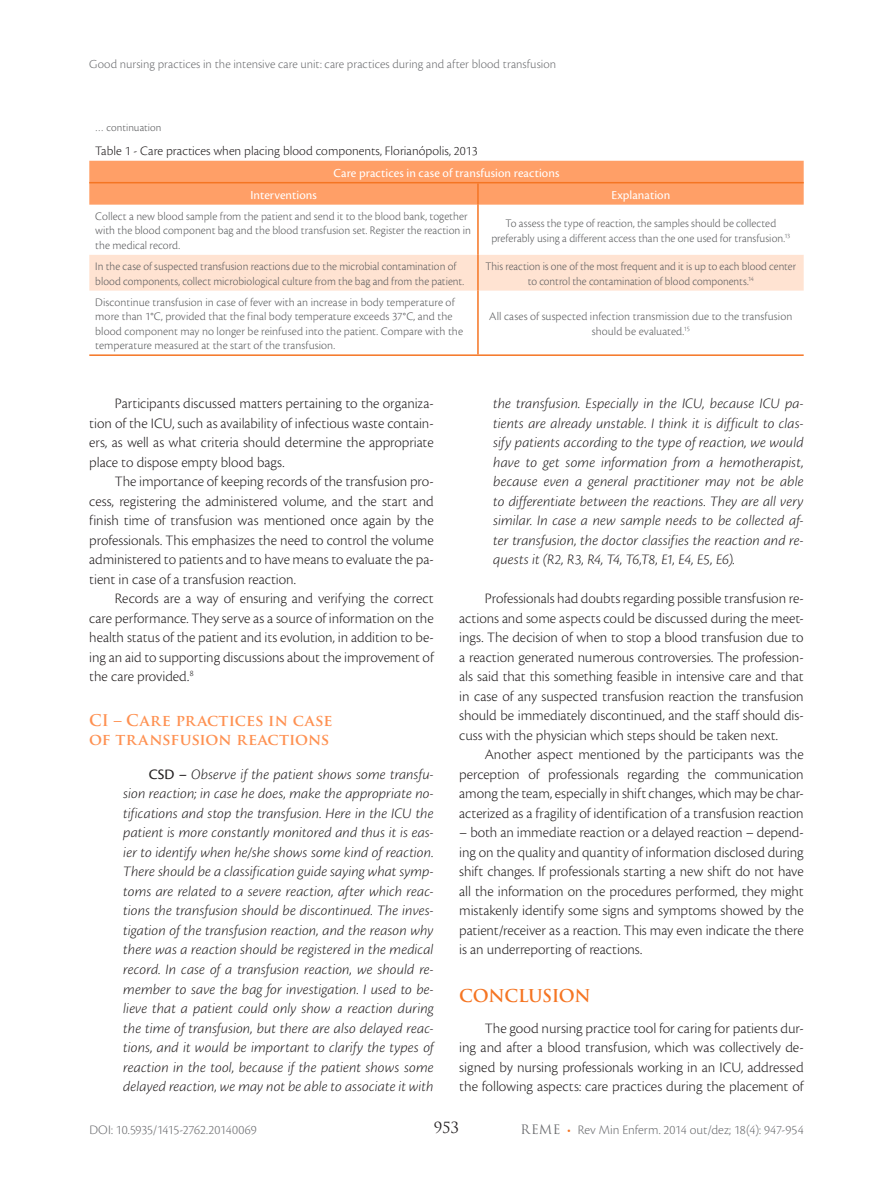
<style>
.page{position:relative;width:893px;height:1191px;background:#fff}
.page>*{position:absolute;margin:0;border:0;box-sizing:border-box;transform-origin:0 0}
.t1{font:700 17.25px "Trajan Pro";letter-spacing:-.025em;color:#f57523}
.t2{font:700 15.75px/19px "Trajan Pro";letter-spacing:.005em;color:#fe9152}
.t3{font:300 15px/19.5px "Cronos Pro";letter-spacing:-.005em;color:#231f20;text-align:justify}
.t4{font:italic 300 15px/19.5px "Cronos Pro";color:#231f20;text-align:justify}
.t5{font:15px "Trajan Pro";color:#231f20}
.t6{font:300 13.5px "Cronos Pro";letter-spacing:-.005em;color:#6c6d70}
.t7{font:300 13.5px "Cronos Pro";color:#231f20}
.t8{font:300 12.75px "Cronos Pro";color:#6c6d70}
.t9{font:12.75px "Cronos Pro";letter-spacing:.005em;color:#fff}
.t10{font:300 12px/14.4px "Cronos Pro";letter-spacing:.005em;color:#57585a}
.t11{font:300 12px/14.4px "Cronos Pro";letter-spacing:.005em;color:#57585a;scale:.96 1}
.t12{font:300 12px/14.4px "Cronos Pro";letter-spacing:.005em;color:#57585a;text-align:center;scale:.95 1}
.t13{font:300 11.25px "Cronos Pro";letter-spacing:.005em;color:#57585a}
.s1{font-weight:400;font-style:normal}
.s2{font-family:"Trajan Pro";font-weight:400;font-size:12.75px}
.s3{color:#f57523}
</style>
<div class="page">
<div style="left:89px;top:161px;width:715px;height:44px;background:#ff9f67"></div>
<div style="left:89px;top:255px;width:715px;height:35px;background:#ffe3d2"></div>
<hr style="left:477px;top:183px;width:2px;height:22px;background:#f57523">
<hr style="left:477px;top:205px;width:2px;height:50px;background:#f57523">
<hr style="left:477px;top:255px;width:2px;height:35px;background:#f57523">
<hr style="left:477px;top:290px;width:2px;height:64px;background:#f57523">
<hr style="left:89px;top:182px;width:389px;height:1px;background:#f57523">
<hr style="left:478px;top:182px;width:326px;height:1px;background:#f57523">
<hr style="left:89px;top:354px;width:389px;height:2px;background:#f57523">
<hr style="left:478px;top:354px;width:326px;height:2px;background:#f57523">
<p class="t8" style="left:89px;top:57px;width:468px">Good nursing practices in the intensive care unit: care practices during and after blood transfusion</p>
<p class="t13" style="left:95px;top:121px;width:68px">… continuation</p>
<p class="t7" style="left:95px;top:143px;width:384px">Table 1 - Care practices when placing blood components, Florianópolis, 2013</p>
<p class="t9" style="left:334px;top:165px;width:227px">Care practices in case of transfusion reactions</p>
<p class="t9" style="left:250px;top:187px;width:68px">Interventions</p>
<p class="t9" style="left:611px;top:187px;width:60px">Explanation</p>
<p class="t10" style="left:95px;top:209px;width:377px">Collect a new blood sample from the patient and send it to the blood bank, together with the blood component bag and the blood transfusion set. Register the reaction in the medical record.</p>
<p class="t10" style="left:491px;top:216px;width:300px;text-align:center">To assess the type of reaction, the samples should be collected preferably using a different access than the one used for transfusion.<sup>13</sup></p>
<p class="t11" style="left:95px;top:259px;width:386px">In the case of suspected transfusion reactions due to the microbial contamination of blood components, collect microbiological culture from the bag and from the patient.</p>
<p class="t12" style="left:485px;top:259px;width:328px">This reaction is one of the most frequent and it is up to each blood center to control the contamination of blood components.<sup>14</sup></p>
<p class="t10" style="left:95px;top:295px;width:369px">Discontinue transfusion in case of fever with an increase in body temperature of more than 1°C, provided that the final body temperature exceeds 37°C, and the blood component may no longer be reinfused into the patient. Compare with the temperature measured at the start of the transfusion.</p>
<p class="t10" style="left:489px;top:309px;width:305px;text-align:center">All cases of suspected infection transmission due to the transfusion should be evaluated.<sup>15</sup></p>
<p class="t3" style="left:89px;top:394px;width:346px;text-indent:26px">Participants discussed matters pertaining to the organiza&shy;tion of the ICU, such as availability of infectious waste contain&shy;ers, as well as what criteria should determine the appropriate place to dispose empty blood bags.</p>
<p class="t3" style="left:89px;top:472px;width:346px;text-indent:26px">The importance of keeping records of the transfusion pro&shy;cess, registering the administered volume, and the start and finish time of transfusion was mentioned once again by the professionals. This emphasizes the need to control the volume administered to patients and to have means to evaluate the pa&shy;tient in case of a transfusion reaction.</p>
<p class="t3" style="left:89px;top:589px;width:346px;text-indent:26px">Records are a way of ensuring and verifying the correct care performance. They serve as a source of information on the health status of the patient and its evolution, in addition to be&shy;ing an aid to supporting discussions about the improvement of the care provided.<sup>8</sup></p>
<p class="t2" style="left:89px;top:711px;width:245px">CI – Care practices in case of transfusion reactions</p>
<p class="t4" style="left:123px;top:764px;width:312px;text-indent:26px"><span class="s1">CSD –</span> Observe if the patient shows some transfu&shy;sion reaction; in case he does, make the appropriate no&shy;tifications and stop the transfusion. Here in the ICU the patient is more constantly monitored and thus it is eas&shy;ier to identify when he/she shows some kind of reaction.<br>There should be a classification guide saying what symp&shy;toms are related to a severe reaction, after which reac&shy;tions the transfusion should be discontinued. The inves&shy;tigation of the transfusion reaction, and the reason why there was a reaction should be registered in the medical record. In case of a transfusion reaction, we should re&shy;member to save the bag for investigation. I used to be&shy;lieve that a patient could only show a reaction during the time of transfusion, but there are also delayed reac&shy;tions, and it would be important to clarify the types of reaction in the tool, because if the patient shows some delayed reaction, we may not be able to associate it with</p>
<p class="t4" style="left:493px;top:394px;width:312px">the transfusion. Especially in the ICU, because ICU pa&shy;tients are already unstable. I think it is difficult to clas&shy;sify patients according to the type of reaction, we would have to get some information from a hemotherapist, because even a general practitioner may not be able to differentiate between the reactions. They are all very similar. In case a new sample needs to be collected af&shy;ter transfusion, the doctor classifies the reaction and re&shy;quests it (R2, R3, R4, T4, T6,T8, E1, E4, E5, E6).</p>
<p class="t3" style="left:459px;top:589px;width:346px;text-indent:26px">Professionals had doubts regarding possible transfusion re&shy;actions and some aspects could be discussed during the meet&shy;ings. The decision of when to stop a blood transfusion due to a reaction generated numerous controversies. The profession&shy;als said that this something feasible in intensive care and that in case of any suspected transfusion reaction the transfusion should be immediately discontinued, and the staff should dis&shy;cuss with the physician which steps should be taken next.</p>
<p class="t3" style="left:459px;top:745px;width:346px;text-indent:26px">Another aspect mentioned by the participants was the perception of professionals regarding the communication among the team, especially in shift changes, which may be char&shy;acterized as a fragility of identification of a transfusion reaction</p>
<p class="t3" style="left:459px;top:823px;width:346px">– both an immediate reaction or a delayed reaction – depend&shy;ing on the quality and quantity of information disclosed during shift changes. If professionals starting a new shift do not have all the information on the procedures performed, they might mistakenly identify some signs and symptoms showed by the patient/receiver as a reaction. This may even indicate the there is an underreporting of reactions.</p>
<p class="t1" style="left:459px;top:984px;width:133px">CONCLUSION</p>
<p class="t3" style="left:459px;top:1018px;width:346px;text-indent:26px">The good nursing practice tool for caring for patients dur&shy;ing and after a blood transfusion, which was collectively de&shy;signed by nursing professionals working in an ICU, addressed the following aspects: care practices during the placement of</p>
<p class="t5" style="left:434px;top:1118px;width:27px">953</p>
<p class="t6" style="left:89px;top:1121px;width:169px">DOI: 10.5935/1415-2762.20140069</p>
<p class="t6" style="left:520px;top:1121px;width:285px"><span class="s2">REME</span> <span class="s3">•</span> Rev Min Enferm. 2014 out/dez; 18(4): 947-954</p>
</div>
